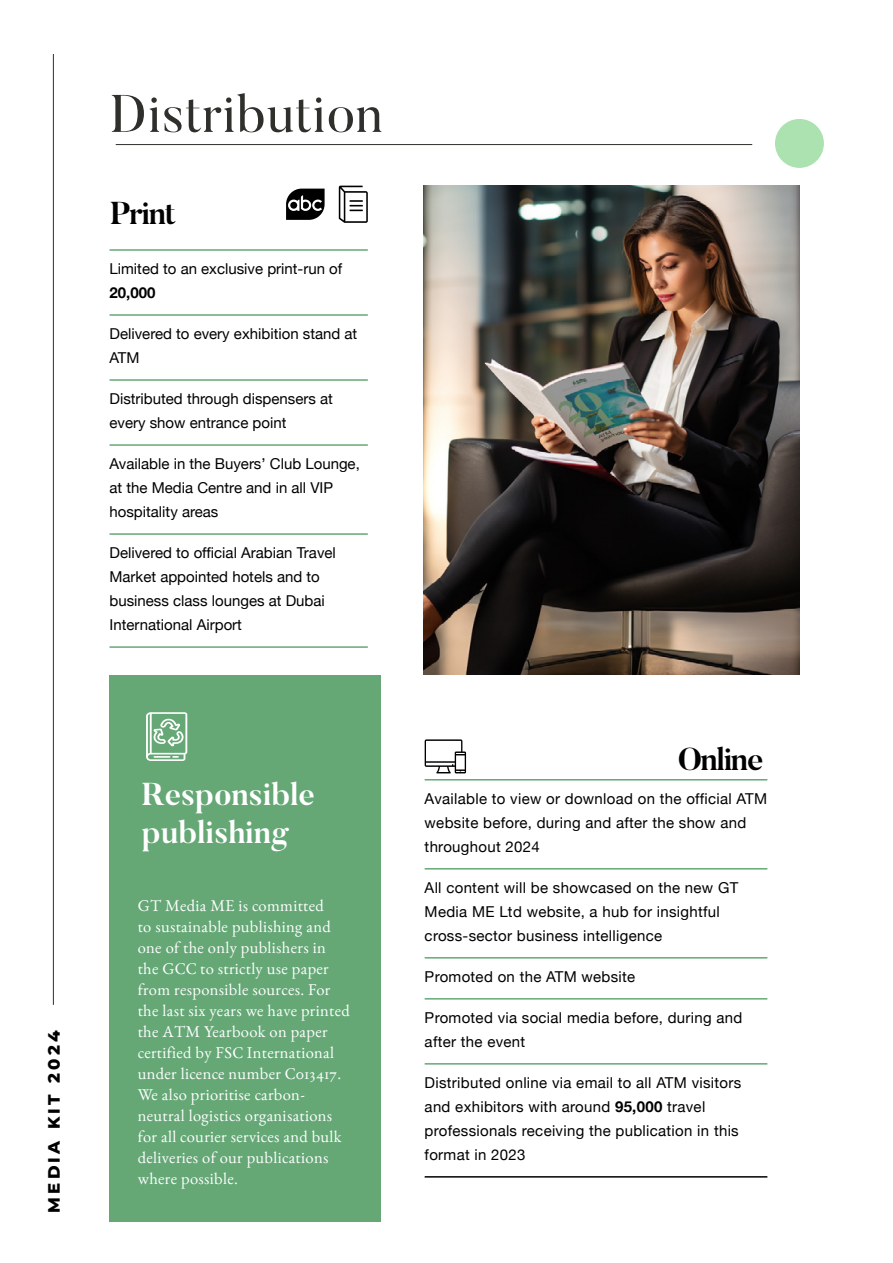
<style>
.page{position:relative;width:893px;height:1263px;background:#fff}
.page>*{position:absolute;margin:0;border:0;box-sizing:border-box;transform-origin:0 0}
.t1{font:52.5px "Butler";letter-spacing:.02em;color:#2f2f2c}
.t2{font:700 31.5px/38px "Butler";color:#fff}
.t3{font:700 31.5px "Butler";letter-spacing:-.04em;color:#000}
.t4{font:16.5px/21px "EB Garamond";letter-spacing:.02em;color:#fff}
.t5{font:100 16.5px "Montserrat";letter-spacing:.2em;color:#000}
.t6{font:15px/24px "Helvetica Neue";letter-spacing:.02em;color:#000}
.t7{font:15px/24px "Helvetica Neue";color:#000}
.t8{font:700 15px "Helvetica Neue";color:#000}
.s1{font-weight:700}
</style>
<div class="page">
<div style="left:110px;top:675px;width:271px;height:547px;background:#65a876"></div>
<img style="left:423px;top:186px;width:376px;height:489px">
<hr style="left:53px;top:54px;width:1px;height:951px;background:#2f2f2c">
<hr style="left:116px;top:144px;width:636px;height:1px;background:#2f2f2c">
<hr style="left:110px;top:249px;width:258px;height:2px;background:#65a876">
<hr style="left:110px;top:314px;width:258px;height:2px;background:#65a876">
<hr style="left:110px;top:379px;width:258px;height:2px;background:#65a876">
<hr style="left:110px;top:444px;width:258px;height:2px;background:#65a876">
<hr style="left:110px;top:533px;width:258px;height:2px;background:#65a876">
<hr style="left:110px;top:646px;width:258px;height:2px;background:#65a876">
<svg style="left:286px;top:188px;width:39px;height:32px"></svg>
<svg style="left:339px;top:186px;width:29px;height:37px"></svg>
<hr style="left:425px;top:779px;width:342px;height:1px;background:#65a876">
<hr style="left:425px;top:868px;width:342px;height:1px;background:#65a876">
<hr style="left:425px;top:957px;width:342px;height:1px;background:#65a876">
<hr style="left:425px;top:998px;width:342px;height:1px;background:#65a876">
<hr style="left:425px;top:1063px;width:342px;height:1px;background:#65a876">
<hr style="left:425px;top:1176px;width:342px;height:1px;background:#000">
<svg style="left:425px;top:739px;width:41px;height:34px"></svg>
<div style="left:775px;top:119px;width:49px;height:49px;background:#ace2b0;border-radius:50%"></div>
<svg style="left:146px;top:712px;width:41px;height:49px"></svg>
<p class="t5" style="left:43px;top:1213px;width:184px;rotate:-90deg">MEDIA KIT 2024</p>
<h1 class="t1" style="left:110px;top:80px;width:275px">Distribution</h1>
<h2 class="t3" style="left:110px;top:193px;width:67px">Print</h2>
<p class="t7" style="left:110px;top:258px;width:234px">Limited to an exclusive print-run of</p>
<p class="t8" style="left:110px;top:281px;width:47px">20,000</p>
<p class="t7" style="left:110px;top:323px;width:249px">Delivered to every exhibition stand at<br>ATM</p>
<p class="t7" style="left:110px;top:388px;width:225px">Distributed through dispensers at every show entrance point</p>
<p class="t7" style="left:110px;top:453px;width:252px">Available in the Buyers’ Club Lounge, at the Media Centre and in all VIP hospitality areas</p>
<p class="t7" style="left:110px;top:542px;width:228px">Delivered to official Arabian Travel<br>Market appointed hotels and to business class lounges at Dubai<br>International Airport</p>
<h2 class="t2" style="left:142px;top:775px;width:175px">Responsible publishing</h2>
<p class="t4" style="left:138px;top:894px;width:214px">GT Media ME is committed<br>to sustainable publishing and one of the only publishers in the GCC to strictly use paper from responsible sources. For the last six years we have printed the ATM Yearbook on paper certified by FSC International under licence number C013417.<br>We also prioritise carbon&shy;neutral logistics organisations for all courier services and bulk deliveries of our publications where possible.</p>
<h2 class="t3" style="left:678px;top:739px;width:87px">Online</h2>
<p class="t6" style="left:425px;top:787px;width:344px">Available to view or download on the official ATM website before, during and after the show and throughout 2024</p>
<p class="t6" style="left:425px;top:876px;width:315px">All content will be showcased on the new GT<br>Media ME Ltd website, a hub for insightful cross-sector business intelligence</p>
<p class="t6" style="left:425px;top:965px;width:212px">Promoted on the ATM website</p>
<p class="t6" style="left:425px;top:1006px;width:319px">Promoted via social media before, during and after the event</p>
<p class="t6" style="left:425px;top:1071px;width:318px">Distributed online via email to all ATM visitors and exhibitors with around <span class="s1">95,000</span> travel professionals receiving the publication in this format in 2023</p>
</div>
